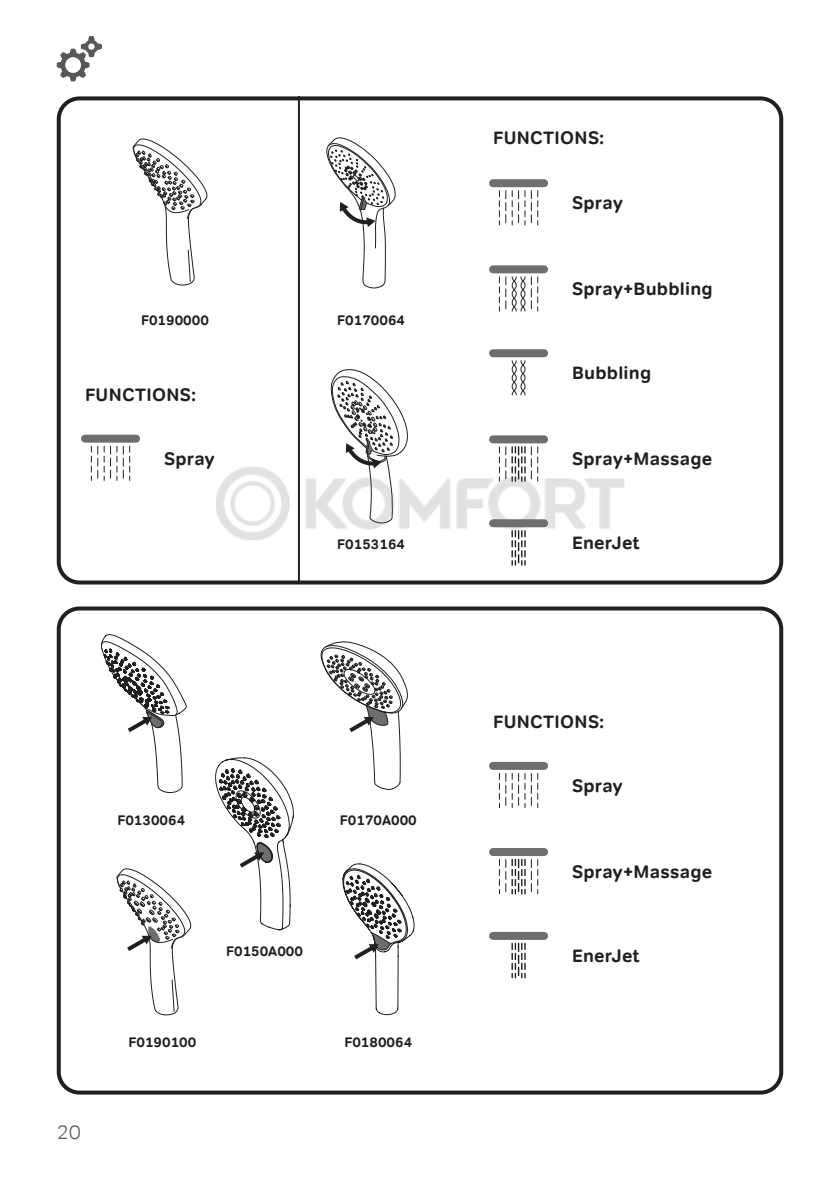
<style>
.page{position:relative;width:840px;height:1191px;background:#fff}
.page>*{position:absolute;margin:0;border:0;box-sizing:border-box;transform-origin:0 0}
.t1{font:300 20px "Tondo Corp";color:#57585a}
.t2{font:700 18px "Tondo Corp";letter-spacing:.015em;color:#221f1f}
.t3{font:700 14px "Tondo Corp";color:#221f1f}
</style>
<div class="page">
<svg style="left:57px;top:36px;width:45px;height:45px"></svg>
<div style="left:85px;top:434px;width:51px;height:8px;background:#6c6e70"></div>
<svg style="left:91px;top:446px;width:7px;height:34px"></svg>
<svg style="left:104px;top:446px;width:13px;height:34px"></svg>
<svg style="left:123px;top:446px;width:7px;height:34px"></svg>
<svg style="left:326px;top:138px;width:69px;height:447px"></svg>
<svg style="left:364px;top:284px;width:19px;height:5px"></svg>
<svg style="left:327px;top:143px;width:63px;height:106px"></svg>
<svg style="left:330px;top:368px;width:78px;height:89px"></svg>
<svg style="left:132px;top:138px;width:76px;height:148px"></svg>
<div style="left:492px;top:762px;width:52px;height:8px;background:#6c6e70"></div>
<svg style="left:498px;top:773px;width:1px;height:34px"></svg>
<svg style="left:505px;top:773px;width:7px;height:34px"></svg>
<svg style="left:518px;top:773px;width:13px;height:34px"></svg>
<svg style="left:537px;top:773px;width:1px;height:34px"></svg>
<div style="left:492px;top:932px;width:52px;height:8px;background:#6c6e70"></div>
<svg style="left:511px;top:943px;width:14px;height:34px"></svg>
<div style="left:492px;top:848px;width:52px;height:8px;background:#6c6e70"></div>
<svg style="left:498px;top:860px;width:1px;height:33px"></svg>
<svg style="left:537px;top:859px;width:1px;height:34px"></svg>
<svg style="left:505px;top:859px;width:26px;height:34px"></svg>
<svg style="left:101px;top:634px;width:86px;height:159px"></svg>
<svg style="left:320px;top:641px;width:88px;height:149px"></svg>
<svg style="left:116px;top:868px;width:75px;height:147px"></svg>
<hr style="left:298px;top:96px;width:2px;height:486px;background:#221f1f">
<div style="left:492px;top:179px;width:52px;height:8px;background:#6c6e70"></div>
<svg style="left:498px;top:191px;width:1px;height:34px"></svg>
<svg style="left:505px;top:191px;width:7px;height:34px"></svg>
<svg style="left:518px;top:191px;width:13px;height:34px"></svg>
<svg style="left:537px;top:191px;width:1px;height:34px"></svg>
<div style="left:492px;top:349px;width:52px;height:8px;background:#6c6e70"></div>
<svg style="left:511px;top:360px;width:14px;height:36px"></svg>
<div style="left:492px;top:265px;width:52px;height:8px;background:#6c6e70"></div>
<svg style="left:498px;top:277px;width:1px;height:34px"></svg>
<svg style="left:537px;top:277px;width:1px;height:34px"></svg>
<svg style="left:505px;top:276px;width:26px;height:36px"></svg>
<svg style="left:511px;top:549px;width:14px;height:16px"></svg>
<div style="left:492px;top:435px;width:52px;height:8px;background:#6c6e70"></div>
<svg style="left:505px;top:447px;width:26px;height:10px"></svg>
<svg style="left:215px;top:757px;width:79px;height:174px"></svg>
<svg style="left:342px;top:863px;width:73px;height:152px"></svg>
<div style="left:57px;top:96px;width:725px;height:488px;border:4px solid #221f1f;border-radius:21px"></div>
<div style="left:57px;top:606px;width:725px;height:488px;border:4px solid #221f1f;border-radius:21px"></div>
<img style="left:216px;top:457px;width:409px;height:92px">
<p class="t3" style="left:141px;top:315px;width:69px">F0190000</p>
<p class="t2" style="left:85px;top:387px;width:112px">FUNCTIONS:</p>
<p class="t2" style="left:164px;top:451px;width:52px">Spray</p>
<p class="t3" style="left:337px;top:315px;width:69px">F0170064</p>
<p class="t3" style="left:337px;top:538px;width:69px">F0153164</p>
<p class="t3" style="left:117px;top:815px;width:69px">F0130064</p>
<p class="t3" style="left:339px;top:814px;width:78px">F0170A000</p>
<p class="t1" style="left:57px;top:1124px;width:26px">20</p>
<p class="t3" style="left:226px;top:946px;width:78px">F0150A000</p>
<p class="t3" style="left:128px;top:1036px;width:69px">F0190100</p>
<p class="t3" style="left:344px;top:1036px;width:69px">F0180064</p>
<p class="t2" style="left:492px;top:131px;width:112px">FUNCTIONS:</p>
<p class="t2" style="left:571px;top:196px;width:52px">Spray</p>
<p class="t2" style="left:571px;top:282px;width:142px">Spray+Bubbling</p>
<p class="t2" style="left:571px;top:366px;width:81px">Bubbling</p>
<p class="t2" style="left:571px;top:452px;width:142px">Spray+Massage</p>
<p class="t2" style="left:571px;top:536px;width:69px">EnerJet</p>
<p class="t2" style="left:492px;top:714px;width:112px">FUNCTIONS:</p>
<p class="t2" style="left:571px;top:778px;width:52px">Spray</p>
<p class="t2" style="left:571px;top:864px;width:142px">Spray+Massage</p>
<p class="t2" style="left:571px;top:948px;width:69px">EnerJet</p>
</div>
